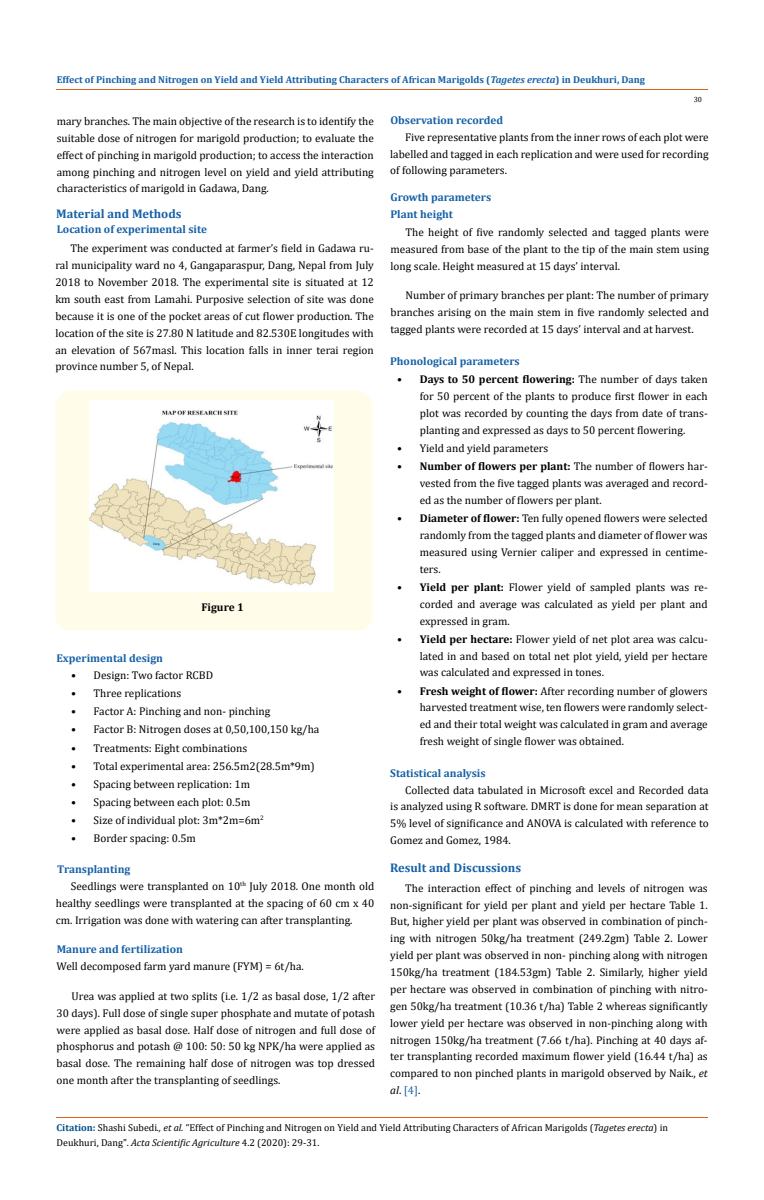
<style>
.page{position:relative;width:764px;height:1200px;background:#fff}
.page>*{position:absolute;margin:0;border:0;box-sizing:border-box;transform-origin:0 0}
.t1{font:700 12.5px "Cambria";color:#1560a6}
.t2{font:11.25px/16.9px "Cambria";color:#000;text-align:justify}
.t3{font:700 11.25px/17.5px "Cambria";color:#1560a6}
.t4{font:700 11.25px "Cambria";color:#000}
.t5{font:10px/15px "Cambria";color:#000}
.t6{font:700 10px "Cambria";color:#1560a6}
.t7{font:7.5px "Cambria";color:#000}
.s1{font-style:italic}
.s2{font-weight:700}
.s3{color:#1560a6}
.s4{font-weight:700;color:#035089}
</style>
<div class="page">
<div style="left:55px;top:391px;width:317px;height:240px;background:#fffde9;border-radius:15px"></div>
<img style="left:89px;top:401px;width:244px;height:190px">
<hr style="left:56px;top:90px;width:652px;height:1px;background:#e05d1a">
<hr style="left:56px;top:1117px;width:652px;height:1px;background:#e05d1a">
<p class="t6" style="left:57px;top:72px;width:590px">Effect of Pinching and Nitrogen on Yield and Yield Attributing Characters of African Marigolds (<span class="s1">Tagetes erecta</span>) in Deukhuri, Dang</p>
<p class="t7" style="left:693px;top:95px;width:10px">30</p>
<p class="t2" style="left:57px;top:113px;width:319px">mary branches. The main objective of the research is to identify the suitable dose of nitrogen for marigold production; to evaluate the effect of pinching in marigold production; to access the interaction among pinching and nitrogen level on yield and yield attributing characteristics of marigold in Gadawa, Dang.</p>
<p class="t3" style="left:57px;top:220px;width:152px">Location of experimental site</p>
<p class="t1" style="left:56px;top:205px;width:127px">Material and Methods</p>
<p class="t2" style="left:55px;top:240px;width:320px;text-indent:15px">The experiment was conducted at farmer’s field in Gadawa ru&shy;ral municipality ward no 4, Gangaparaspur, Dang, Nepal from July 2018 to November 2018. The experimental site is situated at 12 km south east from Lamahi. Purposive selection of site was done because it is one of the pocket areas of cut flower production. The location of the site is 27.80 N latitude and 82.530E longitudes with an elevation of 567masl. This location falls in inner terai region province number 5, of Nepal.</p>
<p class="t3" style="left:56px;top:649px;width:108px">Experimental design</p>
<p class="t4" style="left:201px;top:599px;width:44px">Figure 1</p>
<p class="t2" style="left:71px;top:667px;width:143px">• Design: Two factor RCBD</p>
<p class="t2" style="left:71px;top:685px;width:112px">• Three replications</p>
<p class="t2" style="left:71px;top:703px;width:201px">• Factor A: Pinching and non- pinching</p>
<p class="t2" style="left:71px;top:721px;width:250px">• Factor B: Nitrogen doses at 0,50,100,150 kg/ha</p>
<p class="t2" style="left:71px;top:739px;width:178px">• Treatments: Eight combinations</p>
<p class="t2" style="left:71px;top:757px;width:245px">• Total experimental area: 256.5m2(28.5m*9m)</p>
<p class="t2" style="left:71px;top:776px;width:181px">• Spacing between replication: 1m</p>
<p class="t2" style="left:71px;top:794px;width:181px">• Spacing between each plot: 0.5m</p>
<p class="t2" style="left:71px;top:812px;width:194px">• Size of individual plot: 3m*2m=6m<sup>2</sup></p>
<p class="t2" style="left:71px;top:830px;width:126px">• Border spacing: 0.5m</p>
<p class="t3" style="left:57px;top:860px;width:75px">Transplanting</p>
<p class="t2" style="left:56px;top:877px;width:320px;text-indent:15px">Seedlings were transplanted on 10<sup>th</sup> July 2018. One month old healthy seedlings were transplanted at the spacing of 60 cm x 40 cm. Irrigation was done with watering can after transplanting.</p>
<p class="t3" style="left:57px;top:940px;width:128px">Manure and fertilization</p>
<p class="t2" style="left:57px;top:958px;width:249px">Well decomposed farm yard manure (FYM) = 6t/ha.</p>
<p class="t2" style="left:57px;top:988px;width:320px;text-indent:15px">Urea was applied at two splits (i.e. 1/2 as basal dose, 1/2 after 30 days). Full dose of single super phosphate and mutate of potash were applied as basal dose. Half dose of nitrogen and full dose of phosphorus and potash @ 100: 50: 50 kg NPK/ha were applied as basal dose. The remaining half dose of nitrogen was top dressed one month after the transplanting of seedlings.</p>
<p class="t3" style="left:390px;top:111px;width:114px">Observation recorded</p>
<p class="t2" style="left:390px;top:128px;width:320px;text-indent:15px">Five representative plants from the inner rows of each plot were labelled and tagged in each replication and were used for recording of following parameters.</p>
<p class="t3" style="left:390px;top:188px;width:102px">Growth parameters<br>Plant height</p>
<p class="t2" style="left:390px;top:224px;width:320px;text-indent:15px">The height of five randomly selected and tagged plants were measured from base of the plant to the tip of the main stem using long scale. Height measured at 15 days’ interval.</p>
<p class="t2" style="left:390px;top:287px;width:320px;text-indent:15px">Number of primary branches per plant: The number of primary branches arising on the main stem in five randomly selected and tagged plants were recorded at 15 days’ interval and at harvest.</p>
<p class="t3" style="left:390px;top:352px;width:131px">Phonological parameters</p>
<p class="t2" style="left:420px;top:371px;width:289px;text-indent:-22px"><span class="s2">• Days to 50 percent flowering:</span> The number of days taken for 50 percent of the plants to produce first flower in each plot was recorded by counting the days from date of trans&shy;planting and expressed as days to 50 percent flowering.</p>
<p class="t2" style="left:397px;top:440px;width:153px">• Yield and yield parameters</p>
<p class="t2" style="left:420px;top:458px;width:289px;text-indent:-22px"><span class="s2">• Number of flowers per plant:</span> The number of flowers har&shy;vested from the five tagged plants was averaged and record&shy;ed as the number of flowers per plant.</p>
<p class="t2" style="left:420px;top:510px;width:289px;text-indent:-22px"><span class="s2">• Diameter of flower:</span> Ten fully opened flowers were selected randomly from the tagged plants and diameter of flower was measured using Vernier caliper and expressed in centime&shy;ters.</p>
<p class="t2" style="left:420px;top:578px;width:289px;text-indent:-22px"><span class="s2">• Yield per plant:</span> Flower yield of sampled plants was re&shy;corded and average was calculated as yield per plant and expressed in gram.</p>
<p class="t2" style="left:420px;top:630px;width:289px;text-indent:-23px"><span class="s2">• Yield per hectare:</span> Flower yield of net plot area was calcu&shy;lated in and based on total net plot yield, yield per hectare was calculated and expressed in tones.</p>
<p class="t2" style="left:420px;top:682px;width:289px;text-indent:-22px"><span class="s2">• Fresh weight of flower:</span> After recording number of glowers harvested treatment wise, ten flowers were randomly select&shy;ed and their total weight was calculated in gram and average fresh weight of single flower was obtained.</p>
<p class="t3" style="left:390px;top:764px;width:97px">Statistical analysis</p>
<p class="t2" style="left:390px;top:781px;width:320px;text-indent:15px">Collected data tabulated in Microsoft excel and Recorded data is analyzed using R software. DMRT is done for mean separation at 5% level of significance and ANOVA is calculated with reference to Gomez and Gomez, 1984.</p>
<p class="t1" style="left:390px;top:859px;width:133px">Result and Discussions</p>
<p class="t2" style="left:390px;top:879px;width:319px;text-indent:15px">The interaction effect of pinching and levels of nitrogen was non-significant for yield per plant and yield per hectare Table 1.<br>But, higher yield per plant was observed in combination of pinch&shy;ing with nitrogen 50kg/ha treatment (249.2gm) Table 2. Lower yield per plant was observed in non- pinching along with nitrogen 150kg/ha treatment (184.53gm) Table 2. Similarly, higher yield per hectare was observed in combination of pinching with nitro&shy;gen 50kg/ha treatment (10.36 t/ha) Table 2 whereas significantly lower yield per hectare was observed in non-pinching along with nitrogen 150kg/ha treatment (7.66 t/ha). Pinching at 40 days af&shy;ter transplanting recorded maximum flower yield (16.44 t/ha) as compared to non pinched plants in marigold observed by Naik., <span class="s1">et al</span>. <span class="s3">[4]</span>.</p>
<p class="t5" style="left:56px;top:1120px;width:613px"><span class="s4">Citation:</span> Shashi Subedi<span class="s1">., et al.</span> “Effect of Pinching and Nitrogen on Yield and Yield Attributing Characters of African Marigolds (<span class="s1">Tagetes erecta</span>) in<br>Deukhuri, Dang". <span class="s1">Acta Scientific Agriculture</span> 4.2 (2020): 29-31.</p>
</div>
